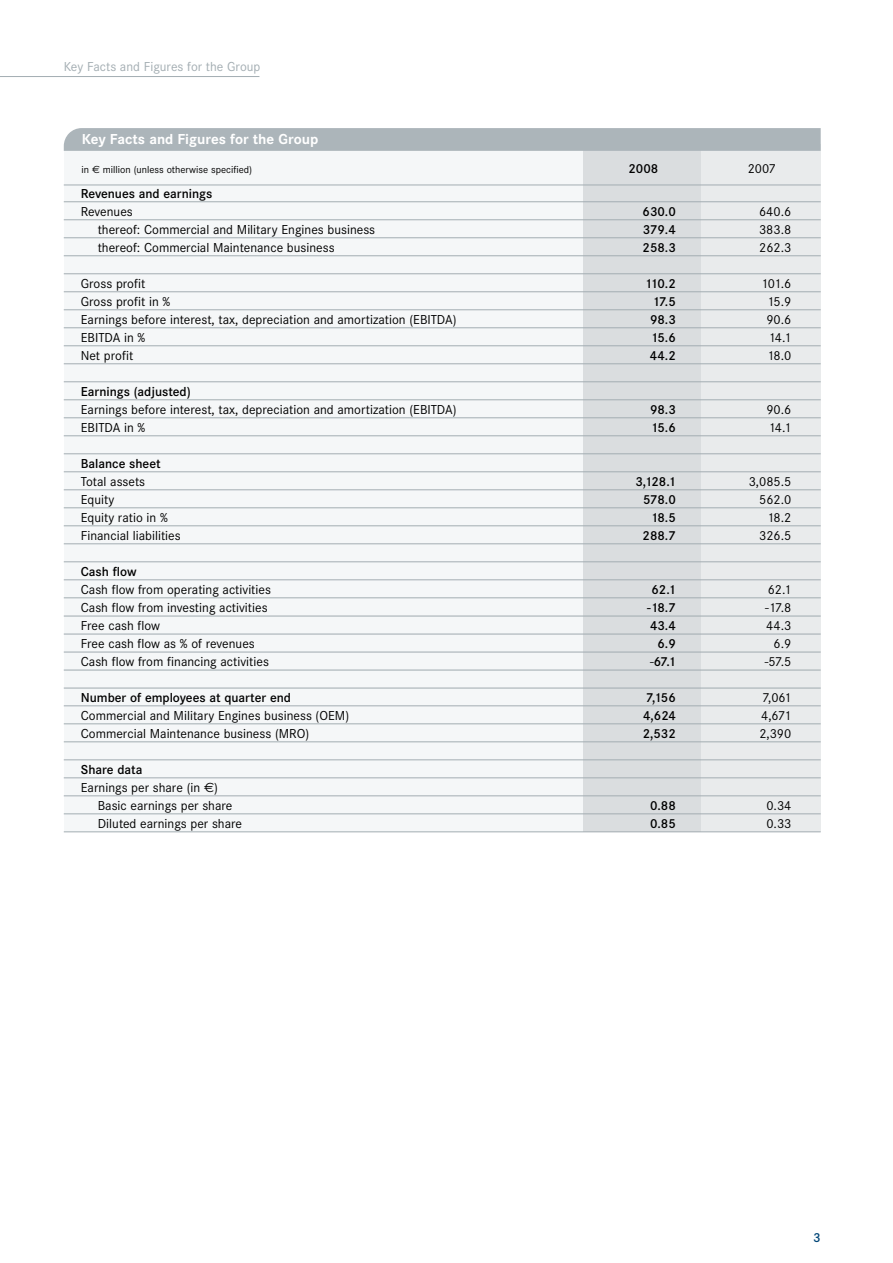
<style>
.page{position:relative;width:893px;height:1263px;background:#fff}
.page>*{position:absolute;margin:0;border:0;box-sizing:border-box;transform-origin:0 0}
.t1{font:700 15px "Corporate S";color:#fff}
.t2{font:13.5px "Corporate S";color:#000}
.t3{font:600 13.5px "Corporate S";color:#000}
.t4{font:13.5px "Corporate S";color:#a3adb2}
.t5{font:600 13.5px "Corporate S";color:#004677}
.t6{font:10.5px "Corporate S";color:#000}
.s1{font-family:"Euro Sans Std"}
.s2{font-weight:400}
</style>
<div class="page">
<div style="left:64px;top:151px;width:757px;height:681px;background:#f5f7f8"></div>
<div style="left:584px;top:144px;width:119px;height:688px;background:#dadddf"></div>
<div style="left:702px;top:144px;width:119px;height:688px;background:#e9ebec"></div>
<div style="left:64px;top:128px;width:757px;height:23px;background:#acb5ba"></div>
<hr style="left:64px;top:185px;width:757px;height:1px;background:#a3adb2">
<hr style="left:64px;top:201px;width:757px;height:1px;background:#a3adb2">
<hr style="left:64px;top:219px;width:757px;height:1px;background:#a3adb2">
<hr style="left:64px;top:237px;width:757px;height:1px;background:#a3adb2">
<hr style="left:64px;top:255px;width:757px;height:1px;background:#a3adb2">
<hr style="left:64px;top:273px;width:757px;height:1px;background:#a3adb2">
<hr style="left:64px;top:291px;width:757px;height:1px;background:#a3adb2">
<hr style="left:64px;top:309px;width:757px;height:1px;background:#a3adb2">
<hr style="left:64px;top:327px;width:757px;height:1px;background:#a3adb2">
<hr style="left:64px;top:345px;width:757px;height:1px;background:#a3adb2">
<hr style="left:64px;top:363px;width:757px;height:1px;background:#a3adb2">
<hr style="left:64px;top:381px;width:757px;height:1px;background:#a3adb2">
<hr style="left:64px;top:399px;width:757px;height:1px;background:#a3adb2">
<hr style="left:64px;top:417px;width:757px;height:1px;background:#a3adb2">
<hr style="left:64px;top:435px;width:757px;height:1px;background:#a3adb2">
<hr style="left:64px;top:453px;width:757px;height:1px;background:#a3adb2">
<hr style="left:64px;top:471px;width:757px;height:1px;background:#a3adb2">
<hr style="left:64px;top:489px;width:757px;height:1px;background:#a3adb2">
<hr style="left:64px;top:507px;width:757px;height:1px;background:#a3adb2">
<hr style="left:64px;top:525px;width:757px;height:1px;background:#a3adb2">
<hr style="left:64px;top:543px;width:757px;height:1px;background:#a3adb2">
<hr style="left:64px;top:561px;width:757px;height:1px;background:#a3adb2">
<hr style="left:64px;top:579px;width:757px;height:1px;background:#a3adb2">
<hr style="left:64px;top:597px;width:757px;height:1px;background:#a3adb2">
<hr style="left:64px;top:615px;width:757px;height:2px;background:#a3adb2">
<hr style="left:64px;top:633px;width:757px;height:2px;background:#a3adb2">
<hr style="left:64px;top:651px;width:757px;height:2px;background:#a3adb2">
<hr style="left:64px;top:669px;width:757px;height:2px;background:#a3adb2">
<hr style="left:64px;top:687px;width:757px;height:2px;background:#a3adb2">
<hr style="left:64px;top:705px;width:757px;height:1px;background:#a3adb2">
<hr style="left:64px;top:723px;width:757px;height:1px;background:#a3adb2">
<hr style="left:64px;top:741px;width:757px;height:1px;background:#a3adb2">
<hr style="left:64px;top:759px;width:757px;height:1px;background:#a3adb2">
<hr style="left:64px;top:777px;width:757px;height:1px;background:#a3adb2">
<hr style="left:64px;top:795px;width:757px;height:1px;background:#a3adb2">
<hr style="left:64px;top:813px;width:757px;height:1px;background:#a3adb2">
<hr style="left:64px;top:831px;width:757px;height:1px;background:#a3adb2">
<hr style="left:0;top:76px;width:259px;height:1px;background:#a3adb2">
<p class="t4" style="left:64px;top:59px;width:198px">Key Facts and Figures for the Group</p>
<p class="t1" style="left:82px;top:130px;width:238px">Key Facts and Figures for the Group</p>
<p class="t6" style="left:82px;top:164px;width:172px">in <span class="s1">€</span> million (unless otherwise specified)</p>
<p class="t3" style="left:628px;top:160px;width:31px">2008</p>
<p class="t2" style="left:748px;top:160px;width:30px">2007</p>
<p class="t3" style="left:81px;top:186px;width:133px">Revenues and earnings</p>
<p class="t2" style="left:81px;top:204px;width:54px">Revenues</p>
<p class="t3" style="left:642px;top:204px;width:35px">630.0</p>
<p class="t2" style="left:759px;top:204px;width:34px">640.6</p>
<p class="t2" style="left:98px;top:222px;width:279px">thereof: Commercial and Military Engines business</p>
<p class="t3" style="left:643px;top:222px;width:34px">379.4</p>
<p class="t2" style="left:759px;top:222px;width:34px">383.8</p>
<p class="t2" style="left:98px;top:240px;width:238px">thereof: Commercial Maintenance business</p>
<p class="t3" style="left:643px;top:240px;width:35px">258.3</p>
<p class="t2" style="left:759px;top:240px;width:34px">262.3</p>
<p class="t2" style="left:81px;top:276px;width:66px">Gross profit</p>
<p class="t3" style="left:645px;top:276px;width:32px">110.2</p>
<p class="t2" style="left:761px;top:276px;width:32px">101.6</p>
<p class="t2" style="left:81px;top:294px;width:91px">Gross profit in %</p>
<p class="t3" style="left:653px;top:294px;width:25px">17.5</p>
<p class="t2" style="left:767px;top:294px;width:26px">15.9</p>
<p class="t2" style="left:81px;top:312px;width:377px">Earnings before interest, tax, depreciation and amortization (EBITDA)</p>
<p class="t3" style="left:650px;top:312px;width:27px">98.3</p>
<p class="t2" style="left:766px;top:312px;width:27px">90.6</p>
<p class="t2" style="left:81px;top:330px;width:66px">EBITDA in %</p>
<p class="t3" style="left:651px;top:330px;width:27px">15.6</p>
<p class="t2" style="left:768px;top:330px;width:24px">14.1</p>
<p class="t2" style="left:81px;top:348px;width:54px">Net profit</p>
<p class="t3" style="left:650px;top:348px;width:27px">44.2</p>
<p class="t2" style="left:767px;top:348px;width:26px">18.0</p>
<p class="t3" style="left:81px;top:384px;width:111px">Earnings (adjusted)</p>
<p class="t2" style="left:81px;top:402px;width:377px">Earnings before interest, tax, depreciation and amortization (EBITDA)</p>
<p class="t3" style="left:650px;top:402px;width:27px">98.3</p>
<p class="t2" style="left:766px;top:402px;width:27px">90.6</p>
<p class="t2" style="left:81px;top:420px;width:66px">EBITDA in %</p>
<p class="t3" style="left:651px;top:420px;width:27px">15.6</p>
<p class="t2" style="left:768px;top:420px;width:24px">14.1</p>
<p class="t3" style="left:81px;top:456px;width:81px">Balance sheet</p>
<p class="t2" style="left:81px;top:474px;width:66px">Total assets</p>
<p class="t3" style="left:635px;top:474px;width:42px">3,128.1</p>
<p class="t2" style="left:749px;top:474px;width:44px">3,085.5</p>
<p class="t2" style="left:81px;top:492px;width:35px">Equity</p>
<p class="t3" style="left:643px;top:492px;width:34px">578.0</p>
<p class="t2" style="left:759px;top:492px;width:34px">562.0</p>
<p class="t2" style="left:81px;top:510px;width:89px">Equity ratio in %</p>
<p class="t3" style="left:651px;top:510px;width:27px">18.5</p>
<p class="t2" style="left:767px;top:510px;width:26px">18.2</p>
<p class="t2" style="left:81px;top:528px;width:101px">Financial liabilities</p>
<p class="t3" style="left:643px;top:528px;width:35px">288.7</p>
<p class="t2" style="left:759px;top:528px;width:34px">326.5</p>
<p class="t3" style="left:81px;top:564px;width:57px">Cash flow</p>
<p class="t2" style="left:81px;top:582px;width:192px">Cash flow from operating activities</p>
<p class="t3" style="left:651px;top:582px;width:26px">62.1</p>
<p class="t2" style="left:768px;top:582px;width:25px">62.1</p>
<p class="t2" style="left:81px;top:600px;width:188px">Cash flow from investing activities</p>
<p class="t3" style="left:647px;top:600px;width:30px">-18.7</p>
<p class="t2" style="left:765px;top:600px;width:28px">-17.8</p>
<p class="t2" style="left:81px;top:618px;width:81px">Free cash flow</p>
<p class="t3" style="left:650px;top:618px;width:27px">43.4</p>
<p class="t2" style="left:766px;top:618px;width:27px">44.3</p>
<p class="t2" style="left:81px;top:636px;width:175px">Free cash flow as % of revenues</p>
<p class="t3" style="left:657px;top:636px;width:20px">6.9</p>
<p class="t2" style="left:773px;top:636px;width:19px">6.9</p>
<p class="t2" style="left:81px;top:654px;width:190px">Cash flow from financing activities</p>
<p class="t3" style="left:650px;top:654px;width:27px"><span class="s2">-</span>67.1</p>
<p class="t2" style="left:765px;top:654px;width:28px">-57.5</p>
<p class="t3" style="left:81px;top:690px;width:212px">Number of employees at quarter end</p>
<p class="t3" style="left:646px;top:690px;width:31px">7,156</p>
<p class="t2" style="left:762px;top:690px;width:30px">7,061</p>
<p class="t2" style="left:81px;top:708px;width:270px">Commercial and Military Engines business (OEM)</p>
<p class="t3" style="left:643px;top:708px;width:34px">4,624</p>
<p class="t2" style="left:761px;top:708px;width:32px">4,671</p>
<p class="t2" style="left:81px;top:726px;width:230px">Commercial Maintenance business (MRO)</p>
<p class="t3" style="left:643px;top:726px;width:35px">2,532</p>
<p class="t2" style="left:759px;top:726px;width:34px">2,390</p>
<p class="t3" style="left:81px;top:762px;width:63px">Share data</p>
<p class="t2" style="left:81px;top:780px;width:139px">Earnings per share (in <span class="s1">€</span>)</p>
<p class="t2" style="left:98px;top:798px;width:136px">Basic earnings per share</p>
<p class="t3" style="left:650px;top:798px;width:27px">0.88</p>
<p class="t2" style="left:766px;top:798px;width:27px">0.34</p>
<p class="t2" style="left:98px;top:816px;width:146px">Diluted earnings per share</p>
<p class="t3" style="left:650px;top:816px;width:27px">0.85</p>
<p class="t2" style="left:766px;top:816px;width:27px">0.33</p>
<p class="t5" style="left:813px;top:1230px;width:9px">3</p>
</div>
